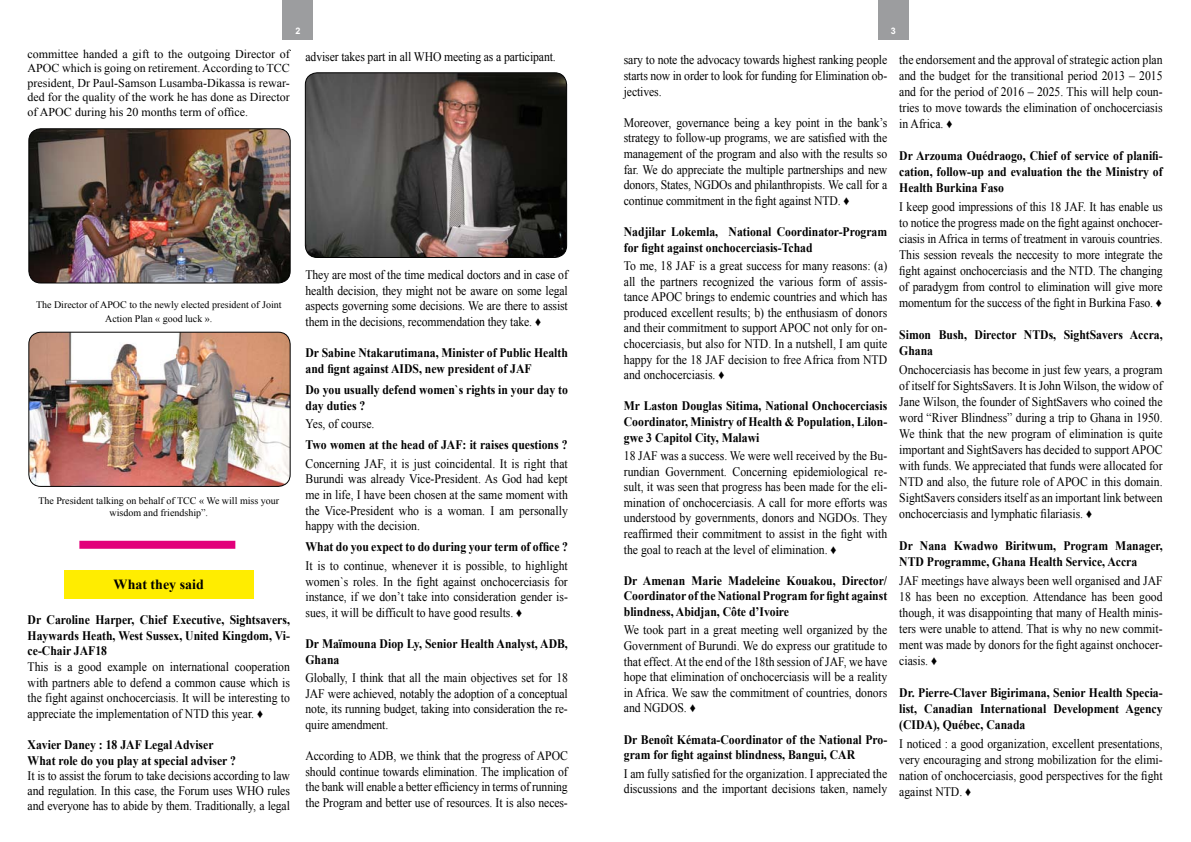
<style>
.page{position:relative;width:1191px;height:842px;background:#fff}
.page>*{position:absolute;margin:0;border:0;box-sizing:border-box;transform-origin:0 0}
.t1{font:700 14px "Times New Roman";color:#000}
.t2{font:13px/15.6px "Times New Roman";color:#000;text-align:justify;scale:.9 1}
.t3{font:700 13px/15.6px "Times New Roman";color:#000;scale:.9 1}
.t4{font:12px/14.4px "Times New Roman";color:#000;text-align:justify}
.t5{font:10px/14.4px "Times New Roman";color:#000;text-align:center}
.t6{font:700 9px "Arial";color:#fff}
</style>
<div class="page">
<div style="left:283px;top:0;width:30px;height:40px;background:#9c9d9f"></div>
<div style="left:878px;top:0;width:30px;height:40px;background:#9c9d9f"></div>
<div style="left:79px;top:541px;width:156px;height:8px;background:#e2007a"></div>
<div style="left:64px;top:570px;width:190px;height:28px;background:#ffed00"></div>
<img style="left:30px;top:130px;width:260px;height:153px">
<div style="left:28px;top:128px;width:263px;height:155px;border:1px solid #000;border-radius:12px"></div>
<img style="left:29px;top:332px;width:260px;height:153px">
<div style="left:28px;top:332px;width:263px;height:155px;border:1px solid #000;border-radius:12px"></div>
<img style="left:305px;top:74px;width:261px;height:183px">
<div style="left:305px;top:72px;width:262px;height:186px;border:1px solid #000;border-radius:12px"></div>
<p class="t6" style="left:295px;top:25px;width:7px">2</p>
<p class="t6" style="left:891px;top:25px;width:7px">3</p>
<p class="t4" style="left:28px;top:47px;width:264px">committee handed a gift to the outgoing Director of APOC which is going on retirement. According to TCC president, Dr Paul-Samson Lusamba-Dikassa is rewar&shy;ded for the quality of the work he has done as Director of APOC during his 20 months term of office.</p>
<p class="t2" style="left:305px;top:48px;width:279px">adviser takes part in all WHO meeting as a participant.</p>
<p class="t5" style="left:36px;top:297px;width:247px">The Director of APOC to the newly elected president of Joint<br>Action Plan « good luck ».</p>
<p class="t5" style="left:38px;top:495px;width:242px;line-height:12px">The President talking on behalf of TCC « We will miss your wisdom and friendship”.</p>
<p class="t1" style="left:114px;top:574px;width:92px">What they said</p>
<p class="t3" style="left:28px;top:612px;width:293px;text-align:justify">Dr Caroline Harper, Chief Executive, Sightsavers, Haywards Heath, West Sussex, United Kingdom, Vi&shy;ce-Chair JAF18</p>
<p class="t2" style="left:28px;top:659px;width:293px">This is a good example on international cooperation with partners able to defend a common cause which is the fight against onchocerciasis. It will be interesting to appreciate the implementation of NTD this year. ♦</p>
<p class="t3" style="left:28px;top:736px;width:233px">Xavier Daney : 18 JAF Legal Adviser<br>What role do you play at special adviser ?</p>
<p class="t2" style="left:28px;top:767px;width:293px;line-height:15px">It is to assist the forum to take decisions according to law and regulation. In this case, the Forum uses WHO rules and everyone has to abide by them. Traditionally, a legal</p>
<p class="t2" style="left:305px;top:267px;width:293px">They are most of the time medical doctors and in case of health decision, they might not be aware on some legal aspects governing some decisions. We are there to assist them in the decisions, recommendation they take. ♦</p>
<p class="t3" style="left:305px;top:345px;width:293px">Dr Sabine Ntakarutimana, Minister of Public Health and fignt against AIDS, new president of JAF</p>
<p class="t3" style="left:305px;top:382px;width:293px">Do you usually defend women`s rights in your day to day duties ?</p>
<p class="t2" style="left:305px;top:416px;width:78px">Yes, of course.</p>
<p class="t3" style="left:305px;top:437px;width:293px">Two women at the head of JAF: it raises questions ?</p>
<p class="t2" style="left:305px;top:455px;width:293px">Concerning JAF, it is just coincidental. It is right that Burundi was already Vice-President. As God had kept me in life, I have been chosen at the same moment with the Vice-President who is a woman. I am personally happy with the decision.</p>
<p class="t3" style="left:305px;top:539px;width:293px">What do you expect to do during your term of office ?</p>
<p class="t2" style="left:305px;top:558px;width:293px">It is to continue, whenever it is possible, to highlight women`s roles. In the fight against onchocerciasis for instance, if we don’t take into consideration gender is&shy;sues, it will be difficult to have good results. ♦</p>
<p class="t3" style="left:305px;top:635px;width:293px">Dr Maïmouna Diop Ly, Senior Health Analyst, ADB,<br>Ghana</p>
<p class="t2" style="left:305px;top:670px;width:293px">Globally, I think that all the main objectives set for 18<br>JAF were achieved, notably the adoption of a conceptual note, its running budget, taking into consideration the re&shy;quire amendment.</p>
<p class="t2" style="left:305px;top:748px;width:293px">According to ADB, we think that the progress of APOC should continue towards elimination. The implication of the bank will enable a better efficiency in terms of running the Program and better use of resources. It is also neces-</p>
<p class="t2" style="left:624px;top:52px;width:294px">sary to note the advocacy towards highest ranking people starts now in order to look for funding for Elimination ob&shy;jectives.</p>
<p class="t2" style="left:624px;top:114px;width:294px">Moreover, governance being a key point in the bank’s strategy to follow-up programs, we are satisfied with the management of the program and also with the results so far. We do appreciate the multiple partnerships and new donors, States, NGDOs and philanthropists. We call for a continue commitment in the fight against NTD. ♦</p>
<p class="t3" style="left:624px;top:223px;width:294px">Nadjilar Lokemla, National Coordinator-Program for fight against onchocerciasis-Tchad</p>
<p class="t2" style="left:624px;top:258px;width:294px">To me, 18 JAF is a great success for many reasons: (a) all the partners recognized the various form of assis&shy;tance APOC brings to endemic countries and which has produced excellent results; b) the enthusiasm of donors and their commitment to support APOC not only for on&shy;chocerciasis, but also for NTD. In a nutshell, I am quite happy for the 18 JAF decision to free Africa from NTD and onchocerciasis. ♦</p>
<p class="t3" style="left:624px;top:398px;width:294px;text-align:justify">Mr Laston Douglas Sitima, National Onchocerciasis Coordinator, Ministry of Health &amp; Population, Lilon&shy;gwe 3 Capitol City, Malawi</p>
<p class="t2" style="left:624px;top:448px;width:294px">18 JAF was a success. We were well received by the Bu&shy;rundian Government. Concerning epidemiological re&shy;sult, it was seen that progress has been made for the eli&shy;mination of onchocerciasis. A call for more efforts was understood by governments, donors and NGDOs. They reaffirmed their commitment to assist in the fight with the goal to reach at the level of elimination. ♦</p>
<p class="t3" style="left:624px;top:572px;width:294px;text-align:justify">Dr Amenan Marie Madeleine Kouakou, Director/ Coordinator of the National Program for fight against blindness, Abidjan, Côte d’Ivoire</p>
<p class="t2" style="left:624px;top:622px;width:294px">We took part in a great meeting well organized by the Government of Burundi. We do express our gratitude to that effect. At the end of the 18th session of JAF, we have hope that elimination of onchocerciasis will be a reality in Africa. We saw the commitment of countries, donors and NGDOS. ♦</p>
<p class="t3" style="left:624px;top:731px;width:294px">Dr Benoît Kémata-Coordinator of the National Pro&shy;gram for fight against blindness, Bangui, CAR</p>
<p class="t2" style="left:624px;top:765px;width:294px">I am fully satisfied for the organization. I appreciated the discussions and the important decisions taken, namely</p>
<p class="t2" style="left:899px;top:52px;width:294px;line-height:16px">the endorsement and the approval of strategic action plan and the budget for the transitional period 2013 – 2015 and for the period of 2016 – 2025. This will help coun&shy;tries to move towards the elimination of onchocerciasis in Africa. ♦</p>
<p class="t3" style="left:899px;top:148px;width:294px;line-height:16px;text-align:justify">Dr Arzouma Ouédraogo, Chief of service of planifi&shy;cation, follow-up and evaluation the the Ministry of Health Burkina Faso</p>
<p class="t2" style="left:899px;top:199px;width:294px;line-height:16px">I keep good impressions of this 18 JAF. It has enable us to notice the progress made on the fight against onchocer&shy;ciasis in Africa in terms of treatment in varouis countries.<br>This session reveals the neccesity to more integrate the fight against onchocerciasis and the NTD. The changing of paradygm from control to elimination will give more momentum for the success of the fight in Burkina Faso. ♦</p>
<p class="t3" style="left:899px;top:327px;width:294px;line-height:16px">Simon Bush, Director NTDs, SightSavers Accra,<br>Ghana</p>
<p class="t2" style="left:899px;top:361px;width:294px;line-height:16px">Onchocerciasis has become in just few years, a program of itself for SightsSavers. It is John Wilson, the widow of Jane Wilson, the founder of SightSavers who coined the word “River Blindness” during a trip to Ghana in 1950.<br>We think that the new program of elimination is quite important and SightSavers has decided to support APOC with funds. We appreciated that funds were allocated for NTD and also, the future role of APOC in this domain.<br>SightSavers considers itself as an important link between onchocerciasis and lymphatic filariasis. ♦</p>
<p class="t3" style="left:899px;top:537px;width:294px;line-height:16px">Dr Nana Kwadwo Biritwum, Program Manager,<br>NTD Programme, Ghana Health Service, Accra</p>
<p class="t2" style="left:899px;top:572px;width:294px;line-height:16px">JAF meetings have always been well organised and JAF 18 has been no exception. Attendance has been good though, it was disappointing that many of Health minis&shy;ters were unable to attend. That is why no new commit&shy;ment was made by donors for the fight against onchocer&shy;ciasis. ♦</p>
<p class="t3" style="left:899px;top:684px;width:294px;line-height:16px;text-align:justify">Dr. Pierre-Claver Bigirimana, Senior Health Specia&shy;list, Canadian International Development Agency (CIDA), Québec, Canada</p>
<p class="t2" style="left:899px;top:735px;width:294px;line-height:16px">I noticed : a good organization, excellent presentations, very encouraging and strong mobilization for the elimi&shy;nation of onchocerciasis, good perspectives for the fight against NTD. ♦</p>
</div>
